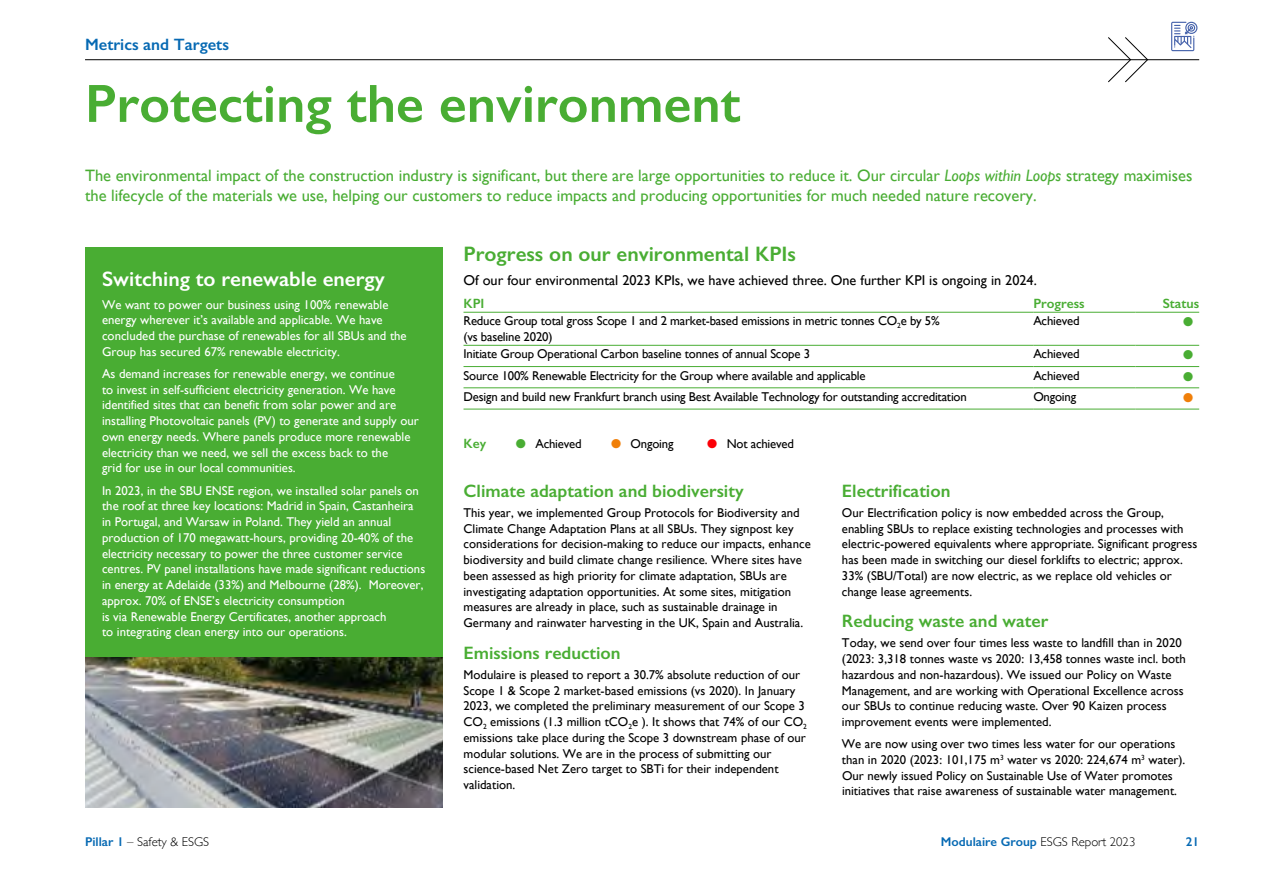
<style>
.page{position:relative;width:1263px;height:893px;background:#fff}
.page>*{position:absolute;margin:0;border:0;box-sizing:border-box;transform-origin:0 0}
.t1{font:600 54px "Gill Sans";color:#49ad33}
.t2{font:600 21px "Gill Sans";color:#49ad33}
.t3{font:600 21px "Gill Sans";color:#fff}
.t4{font:600 18px "Gill Sans";color:#49ad33}
.t5{font:16.5px/19.5px "Gill Sans";color:#49ad33}
.t6{font:600 16.5px "Gill Sans";color:#0669b3}
.t7{font:14.25px "Gill Sans";color:#000}
.t8{font:600 13.5px "Gill Sans";color:#49ad33}
.t9{font:12.75px/15.8px "Gill Sans";color:#000}
.t10{font:12.75px/15.8px "Gill Sans";color:#fff}
.t11{font:600 12.75px "Gill Sans";color:#0669b3}
.t12{font:300 12.75px "Gill Sans";color:#000}
.t13{font:12.75px "Zapf Dingbats ITC";color:#49ad33}
.t14{font:12.75px "Zapf Dingbats ITC";color:#f07f09}
.s1{font-style:italic}
.s2{color:#49ad33}
.s3{color:#f07f09}
.s4{color:#fb0007}
.s5{font-weight:600;color:#0669b3}
.s6{font-weight:300;color:#000}
</style>
<div class="page">
<hr style="left:85px;top:59px;width:1114px;height:1px;background:#000">
<svg style="left:1108px;top:37px;width:40px;height:45px"></svg>
<hr style="left:463px;top:312px;width:570px;height:1px;background:#49ad33">
<hr style="left:1033px;top:312px;width:102px;height:1px;background:#49ad33">
<hr style="left:1135px;top:312px;width:64px;height:1px;background:#49ad33">
<hr style="left:463px;top:345px;width:570px;height:1px;background:#49ad33">
<hr style="left:1033px;top:345px;width:102px;height:1px;background:#49ad33">
<hr style="left:1135px;top:345px;width:64px;height:1px;background:#49ad33">
<hr style="left:463px;top:366px;width:570px;height:1px;background:#49ad33">
<hr style="left:1033px;top:366px;width:102px;height:1px;background:#49ad33">
<hr style="left:1135px;top:366px;width:64px;height:1px;background:#49ad33">
<hr style="left:463px;top:388px;width:570px;height:1px;background:#49ad33">
<hr style="left:1033px;top:388px;width:102px;height:1px;background:#49ad33">
<hr style="left:1135px;top:388px;width:64px;height:1px;background:#49ad33">
<hr style="left:463px;top:409px;width:570px;height:1px;background:#49ad33">
<hr style="left:1033px;top:409px;width:102px;height:1px;background:#49ad33">
<hr style="left:1135px;top:409px;width:64px;height:1px;background:#49ad33">
<div style="left:85px;top:247px;width:357px;height:511px;background:#49ad33"></div>
<img style="left:85px;top:658px;width:357px;height:150px">
<svg style="left:1171px;top:22px;width:26px;height:29px"></svg>
<p class="t6" style="left:85px;top:34px;width:145px">Metrics and Targets</p>
<h1 class="t1" style="left:85px;top:71px;width:657px">Protecting the environment</h1>
<p class="t5" style="left:85px;top:166px;width:1109px">The environmental impact of the construction industry is significant, but there are large opportunities to reduce it. Our circular <span class="s1">Loops within Loops</span> strategy maximises the lifecycle of the materials we use, helping our customers to reduce impacts and producing opportunities for much needed nature recovery.</p>
<h2 class="t3" style="left:102px;top:267px;width:284px">Switching to renewable energy</h2>
<p class="t10" style="left:102px;top:296px;width:306px">We want to power our business using 100% renewable energy wherever it’s available and applicable. We have concluded the purchase of renewables for all SBUs and the Group has secured 67% renewable electricity.</p>
<p class="t10" style="left:102px;top:366px;width:318px">As demand increases for renewable energy, we continue<br>to invest in self-sufficient electricity generation. We have identified sites that can benefit from solar power and are installing Photovoltaic panels (PV) to generate and supply our own energy needs. Where panels produce more renewable electricity than we need, we sell the excess back to the<br>grid for use in our local communities.</p>
<p class="t10" style="left:102px;top:482px;width:325px">In 2023, in the SBU ENSE region, we installed solar panels on the roof at three key locations: Madrid in Spain, Castanheira in Portugal, and Warsaw in Poland. They yield an annual production of 170 megawatt-hours, providing 20-40% of the electricity necessary to power the three customer service centres. PV panel installations have made significant reductions in energy at Adelaide (33%) and Melbourne (28%). Moreover, approx. 70% of ENSE’s electricity consumption<br>is via Renewable Energy Certificates, another approach<br>to integrating clean energy into our operations.</p>
<h2 class="t2" style="left:463px;top:241px;width:334px">Progress on our environmental KPIs</h2>
<p class="t7" style="left:463px;top:271px;width:575px">Of our four environmental 2023 KPIs, we have achieved three. One further KPI is ongoing in 2024.</p>
<p class="t8" style="left:463px;top:295px;width:22px">KPI</p>
<p class="t8" style="left:1033px;top:295px;width:53px">Progress</p>
<p class="t8" style="left:1163px;top:295px;width:38px">Status</p>
<p class="t9" style="left:463px;top:313px;width:478px">Reduce Group total gross Scope 1 and 2 market-based emissions in metric tonnes CO<sub>2</sub>e by 5% (vs baseline 2020)</p>
<p class="t9" style="left:1033px;top:313px;width:48px">Achieved</p>
<p class="t13" style="left:1183px;top:316px;width:12px">●</p>
<p class="t9" style="left:463px;top:346px;width:348px">Initiate Group Operational Carbon baseline tonnes of annual Scope 3</p>
<p class="t9" style="left:1033px;top:346px;width:48px">Achieved</p>
<p class="t13" style="left:1183px;top:349px;width:12px">●</p>
<p class="t9" style="left:463px;top:367px;width:404px">Source 100% Renewable Electricity for the Group where available and applicable</p>
<p class="t9" style="left:1033px;top:367px;width:48px">Achieved</p>
<p class="t13" style="left:1183px;top:370px;width:12px">●</p>
<p class="t9" style="left:463px;top:389px;width:505px">Design and build new Frankfurt branch using Best Available Technology for outstanding accreditation</p>
<p class="t9" style="left:1033px;top:389px;width:44px">Ongoing</p>
<p class="t14" style="left:1183px;top:391px;width:12px">●</p>
<p class="t8" style="left:463px;top:436px;width:24px">Key</p>
<p class="t9" style="left:516px;top:436px;width:67px"><span class="s2">●</span> Achieved</p>
<p class="t9" style="left:611px;top:436px;width:64px"><span class="s3">●</span> Ongoing</p>
<p class="t9" style="left:707px;top:436px;width:88px"><span class="s4">●</span> Not achieved</p>
<h3 class="t4" style="left:463px;top:480px;width:282px">Climate adaptation and biodiversity</h3>
<p class="t9" style="left:463px;top:505px;width:349px">This year, we implemented Group Protocols for Biodiversity and Climate Change Adaptation Plans at all SBUs. They signpost key considerations for decision-making to reduce our impacts, enhance biodiversity and build climate change resilience. Where sites have been assessed as high priority for climate adaptation, SBUs are investigating adaptation opportunities. At some sites, mitigation measures are already in place, such as sustainable drainage in Germany and rainwater harvesting in the UK, Spain and Australia.</p>
<h3 class="t4" style="left:463px;top:642px;width:159px">Emissions reduction</h3>
<p class="t9" style="left:463px;top:666px;width:345px">Modulaire is pleased to report a 30.7% absolute reduction of our Scope 1 &amp; Scope 2 market-based emissions (vs 2020). In January 2023, we completed the preliminary measurement of our Scope 3<br>CO<sub>2</sub> emissions (1.3 million tCO<sub>2</sub>e ). It shows that 74% of our CO<sub>2 </sub>emissions take place during the Scope 3 downstream phase of our modular solutions. We are in the process of submitting our science-based Net Zero target to SBTi for their independent validation.</p>
<h3 class="t4" style="left:842px;top:480px;width:110px">Electrification</h3>
<p class="t9" style="left:842px;top:505px;width:357px">Our Electrification policy is now embedded across the Group, enabling SBUs to replace existing technologies and processes with electric-powered equivalents where appropriate. Significant progress has been made in switching our diesel forklifts to electric; approx.<br>33% (SBU/Total) are now electric, as we replace old vehicles or change lease agreements.</p>
<h3 class="t4" style="left:842px;top:610px;width:208px">Reducing waste and water</h3>
<p class="t9" style="left:842px;top:635px;width:345px">Today, we send over four times less waste to landfill than in 2020 (2023: 3,318 tonnes waste vs 2020: 13,458 tonnes waste incl. both hazardous and non-hazardous). We issued our Policy on Waste Management, and are working with Operational Excellence across our SBUs to continue reducing waste. Over 90 Kaizen process improvement events were implemented.</p>
<p class="t9" style="left:842px;top:736px;width:345px">We are now using over two times less water for our operations than in 2020 (2023: 101,175 m<sup>3</sup> water vs 2020: 224,674 m<sup>3</sup> water).<br>Our newly issued Policy on Sustainable Use of Water promotes initiatives that raise awareness of sustainable water management.</p>
<p class="t12" style="left:85px;top:832px;width:126px"><span class="s5">Pillar 1</span> – Safety &amp; ESGS</p>
<p class="t11" style="left:941px;top:834px;width:196px">Modulaire Group <span class="s6">ESGS Report 2023</span></p>
<p class="t11" style="left:1186px;top:834px;width:15px">21</p>
</div>
